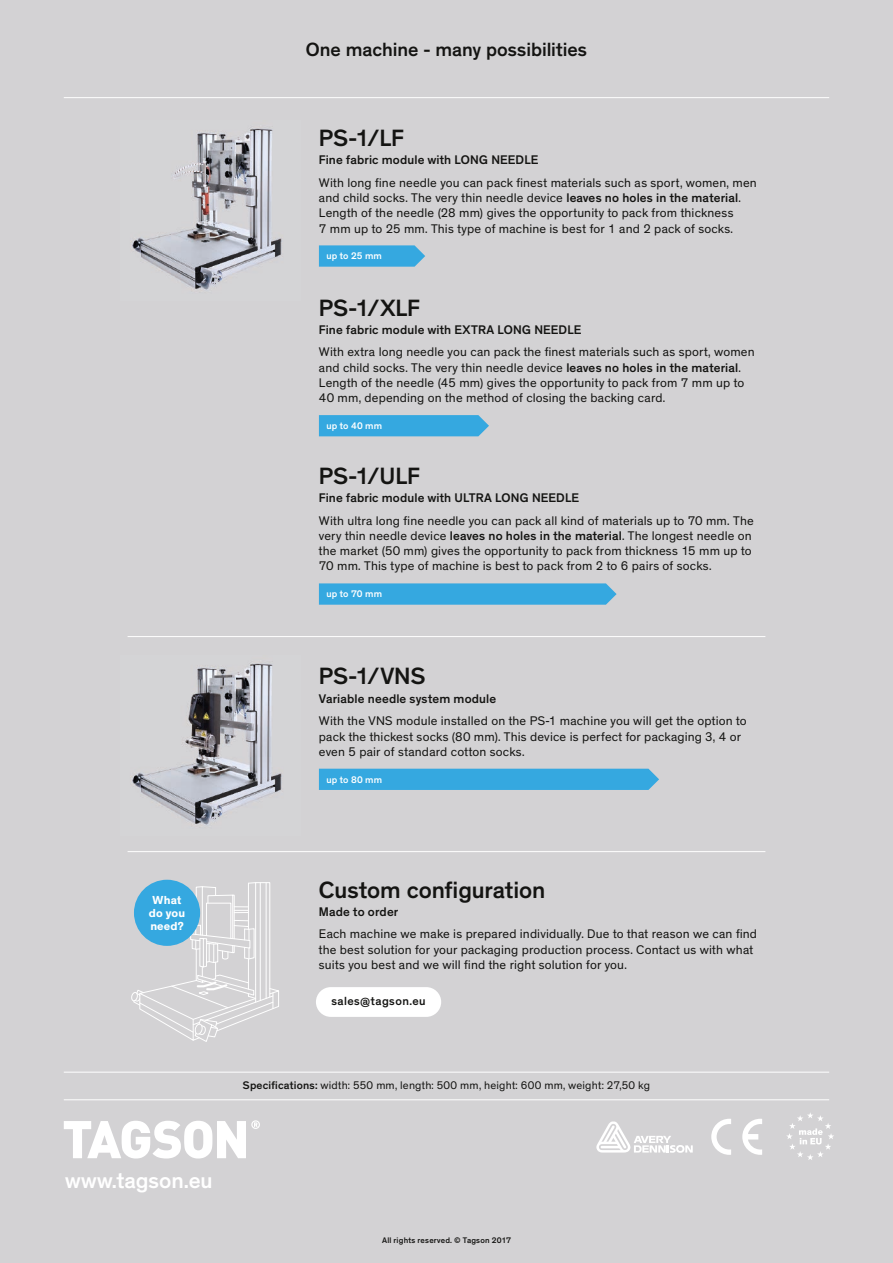
<style>
.page{position:relative;width:893px;height:1263px;background:#d3d2d4}
.page>*{position:absolute;margin:0;border:0;box-sizing:border-box;transform-origin:0 0}
.t1{font:500 24px "Theinhardt";color:#141412}
.t2{font:500 22.5px "Theinhardt";color:#fff}
.t3{font:500 19.5px "Theinhardt";letter-spacing:-.005em;color:#141412}
.t4{font:12.75px/15.3px "Theinhardt";letter-spacing:.01em;color:#141412}
.t5{font:500 12.75px "Theinhardt";letter-spacing:.01em;color:#141412}
.t6{font:500 12px "Theinhardt";letter-spacing:.035em;color:#141412}
.t7{font:700 11.85px/12.6px "Theinhardt";letter-spacing:.015em;color:#fff;text-align:center}
.t8{font:11.25px "Theinhardt";letter-spacing:.015em;color:#141412}
.t9{font:500 9.75px "Theinhardt";letter-spacing:.02em;color:#fff}
.t10{font:500 8.25px "Theinhardt";letter-spacing:.025em;color:#141412}
.s1{font-weight:500}
</style>
<div class="page">
<svg style="left:64px;top:1120px;width:196px;height:38px"></svg>
<hr style="left:64px;top:1072px;width:765px;height:1px;background:#fff">
<hr style="left:64px;top:1099px;width:765px;height:1px;background:#fff">
<hr style="left:64px;top:97px;width:765px;height:1px;background:#fff">
<hr style="left:128px;top:636px;width:637px;height:1px;background:#fff">
<hr style="left:128px;top:851px;width:637px;height:1px;background:#fff">
<div style="left:316px;top:987px;width:125px;height:30px;background:#fff;border-radius:15px"></div>
<svg style="left:319px;top:245px;width:106px;height:22px;background:#41abdf"></svg>
<svg style="left:319px;top:415px;width:170px;height:21px;background:#3aa9df"></svg>
<svg style="left:131px;top:882px;width:148px;height:160px"></svg>
<svg style="left:319px;top:583px;width:298px;height:22px;background:#3daadf"></svg>
<div style="left:319px;top:769px;width:340px;height:21px;background:#35a8e0"></div>
<div style="left:134px;top:880px;width:66px;height:66px;background:#35a8e0;border-radius:50%"></div>
<svg style="left:787px;top:1113px;width:47px;height:47px"></svg>
<svg style="left:596px;top:1121px;width:97px;height:32px"></svg>
<svg style="left:711px;top:1119px;width:20px;height:36px"></svg>
<svg style="left:742px;top:1119px;width:20px;height:36px"></svg>
<img style="left:132px;top:128px;width:150px;height:162px">
<img style="left:132px;top:663px;width:150px;height:162px">
<h3 class="t3" style="left:306px;top:38px;width:283px">One machine - many possibilities</h3>
<h1 class="t1" style="left:319px;top:123px;width:86px">PS-1/LF</h1>
<p class="t5" style="left:319px;top:152px;width:221px">Fine fabric module with LONG NEEDLE</p>
<p class="t4" style="left:319px;top:175px;width:439px">With long fine needle you can pack finest materials such as sport, women, men and child socks. The very thin needle device <span class="s1">leaves no holes in the material</span>.<br>Length of the needle (28 mm) gives the opportunity to pack from thickness<br>7 mm up to 25 mm. This type of machine is best for 1 and 2 pack of socks.</p>
<p class="t9" style="left:326px;top:250px;width:57px">up to 25 mm</p>
<h1 class="t1" style="left:319px;top:293px;width:102px">PS-1/XLF</h1>
<p class="t5" style="left:319px;top:322px;width:264px">Fine fabric module with EXTRA LONG NEEDLE</p>
<p class="t4" style="left:319px;top:345px;width:437px">With extra long needle you can pack the finest materials such as sport, women and child socks. The very thin needle device <span class="s1">leaves no holes in the material</span>.<br>Length of the needle (45 mm) gives the opportunity to pack from 7 mm up to 40 mm, depending on the method of closing the backing card.</p>
<p class="t9" style="left:326px;top:420px;width:57px">up to 40 mm</p>
<h1 class="t1" style="left:319px;top:461px;width:102px">PS-1/ULF</h1>
<p class="t5" style="left:319px;top:490px;width:262px">Fine fabric module with ULTRA LONG NEEDLE</p>
<p class="t4" style="left:319px;top:513px;width:436px">With ultra long fine needle you can pack all kind of materials up to 70 mm. The very thin needle device <span class="s1">leaves no holes in the material</span>. The longest needle on the market (50 mm) gives the opportunity to pack from thickness 15 mm up to 70 mm. This type of machine is best to pack from 2 to 6 pairs of socks.</p>
<p class="t9" style="left:326px;top:588px;width:57px">up to 70 mm</p>
<h1 class="t1" style="left:319px;top:662px;width:108px">PS-1/VNS</h1>
<p class="t5" style="left:319px;top:691px;width:179px">Variable needle system module</p>
<p class="t4" style="left:319px;top:714px;width:429px">With the VNS module installed on the PS-1 machine you will get the option to pack the thickest socks (80 mm). This device is perfect for packaging 3, 4 or even 5 pair of standard cotton socks.</p>
<p class="t9" style="left:326px;top:773px;width:57px">up to 80 mm</p>
<p class="t7" style="left:149px;top:894px;width:38px">What do you need?</p>
<h1 class="t1" style="left:319px;top:875px;width:228px">Custom configuration</h1>
<p class="t5" style="left:319px;top:904px;width:81px">Made to order</p>
<p class="t4" style="left:319px;top:927px;width:440px">Each machine we make is prepared individually. Due to that reason we can find the best solution for your packaging production process. Contact us with what suits you best and we will find the right solution for you.</p>
<p class="t6" style="left:331px;top:994px;width:96px">sales@tagson.eu</p>
<p class="t8" style="left:243px;top:1079px;width:409px"><span class="s1">Specifications:</span> width: 550 mm, length: 500 mm, height: 600 mm, weight: 27,50 kg</p>
<h2 class="t2" style="left:66px;top:1167px;width:149px">www.tagson.eu</h2>
<p class="t10" style="left:382px;top:1236px;width:130px">All rights reserved. © Tagson 2017</p>
</div>
